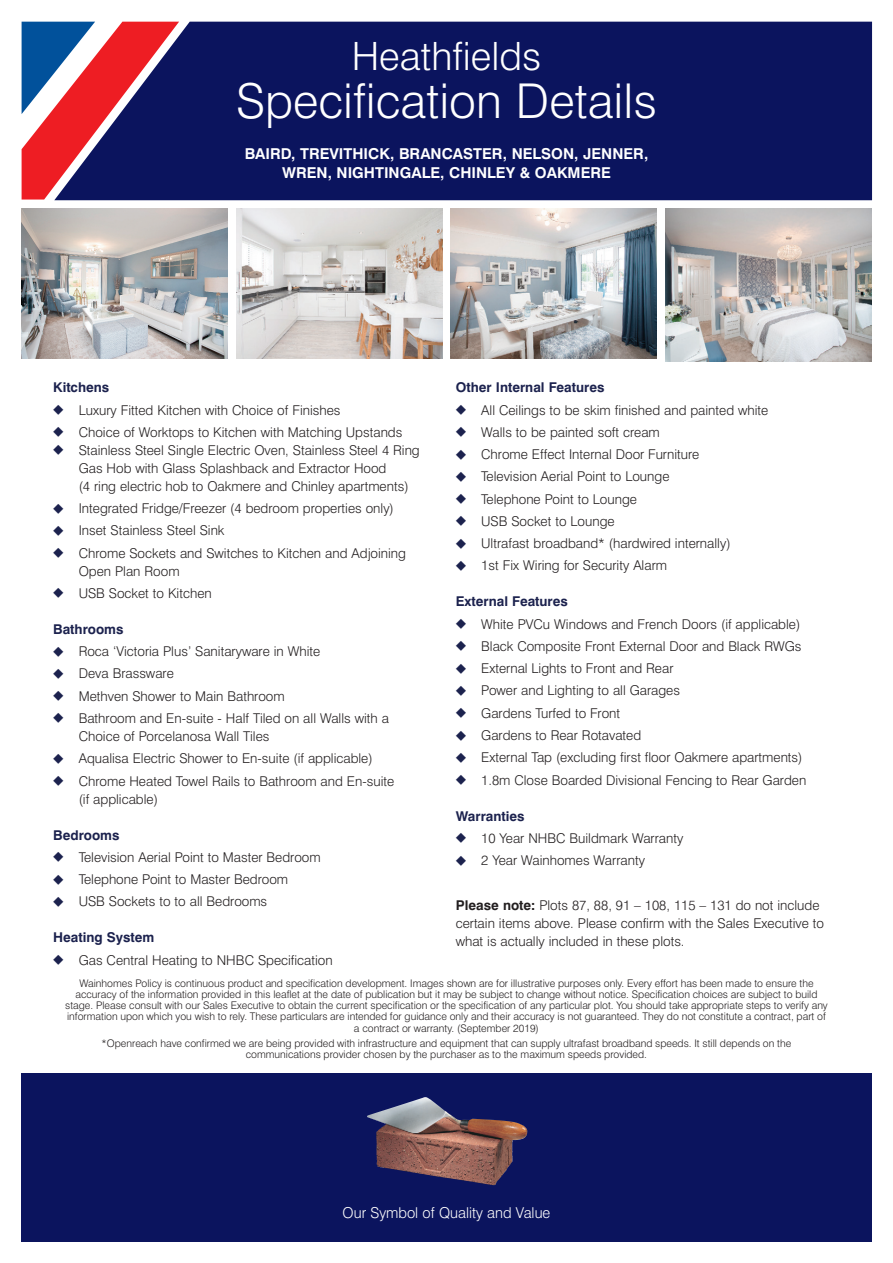
<style>
.page{position:relative;width:893px;height:1263px;background:#fff}
.page>*{position:absolute;margin:0;border:0;box-sizing:border-box;transform-origin:0 0}
.t1{font:300 48px "Swiss 721 BT";color:#fff}
.t2{font:300 39px "Swiss 721 BT";color:#fff}
.t3{font:700 15px/19.5px "Swiss 721 BT";color:#fff;text-align:center}
.t4{font:300 15px "Swiss 721 BT";color:#fff}
.t5{font:300 13.5px/18px "Swiss 721 BT";color:#231f20}
.t6{font:700 13.5px "Swiss 721 BT";color:#1c224e}
.t7{font:300 10.5px/11.2px "Swiss 721 BT";color:#231f20;text-align:center}
.s1{color:#1c224e}
.s2{font-weight:700}
</style>
<div class="page">
<div style="left:179px;top:22px;width:693px;height:178px;background:#0b145e"></div>
<svg style="left:22px;top:22px;width:157px;height:178px"></svg>
<img style="left:665px;top:208px;width:207px;height:153px">
<img style="left:451px;top:208px;width:206px;height:151px">
<img style="left:236px;top:208px;width:206px;height:151px">
<img style="left:21px;top:208px;width:206px;height:151px">
<div style="left:21px;top:1074px;width:851px;height:168px;background:#0b145e"></div>
<img style="left:367px;top:1097px;width:161px;height:88px">
<h2 class="t2" style="left:352px;top:42px;width:191px">Heathfields</h2>
<h1 class="t1" style="left:236px;top:83px;width:422px">Specification Details</h1>
<p class="t3" style="left:245px;top:145px;width:405px">BAIRD, TREVITHICK, BRANCASTER, NELSON, JENNER,<br>WREN, NIGHTINGALE, CHINLEY &amp; OAKMERE</p>
<p class="t6" style="left:456px;top:383px;width:150px">Other Internal Features</p>
<p class="t5" style="left:456px;top:402px;width:314px"><span class="s1">◆</span> All Ceilings to be skim finished and painted white</p>
<p class="t5" style="left:456px;top:424px;width:206px"><span class="s1">◆</span> Walls to be painted soft cream</p>
<p class="t5" style="left:456px;top:447px;width:245px"><span class="s1">◆</span> Chrome Effect Internal Door Furniture</p>
<p class="t5" style="left:456px;top:469px;width:215px"><span class="s1">◆</span> Television Aerial Point to Lounge</p>
<p class="t5" style="left:456px;top:491px;width:183px"><span class="s1">◆</span> Telephone Point to Lounge</p>
<p class="t5" style="left:456px;top:513px;width:160px"><span class="s1">◆</span> USB Socket to Lounge</p>
<p class="t5" style="left:456px;top:536px;width:276px"><span class="s1">◆</span> Ultrafast broadband* (hardwired internally)</p>
<p class="t5" style="left:456px;top:558px;width:213px"><span class="s1">◆</span> 1st Fix Wiring for Security Alarm</p>
<p class="t6" style="left:456px;top:597px;width:114px">External Features</p>
<p class="t5" style="left:456px;top:616px;width:346px"><span class="s1">◆</span> White PVCu Windows and French Doors (if applicable)</p>
<p class="t5" style="left:456px;top:638px;width:347px"><span class="s1">◆</span> Black Composite Front External Door and Black RWGs</p>
<p class="t5" style="left:456px;top:661px;width:219px"><span class="s1">◆</span> External Lights to Front and Rear</p>
<p class="t5" style="left:456px;top:683px;width:226px"><span class="s1">◆</span> Power and Lighting to all Garages</p>
<p class="t5" style="left:456px;top:705px;width:166px"><span class="s1">◆</span> Gardens Turfed to Front</p>
<p class="t5" style="left:456px;top:727px;width:187px"><span class="s1">◆</span> Gardens to Rear Rotavated</p>
<p class="t5" style="left:456px;top:750px;width:348px"><span class="s1">◆</span> External Tap (excluding first floor Oakmere apartments)</p>
<p class="t5" style="left:456px;top:772px;width:352px"><span class="s1">◆</span> 1.8m Close Boarded Divisional Fencing to Rear Garden</p>
<p class="t6" style="left:456px;top:811px;width:70px">Warranties</p>
<p class="t5" style="left:456px;top:830px;width:229px"><span class="s1">◆</span> 10 Year NHBC Buildmark Warranty</p>
<p class="t5" style="left:456px;top:852px;width:191px"><span class="s1">◆</span> 2 Year Wainhomes Warranty</p>
<p class="t5" style="left:456px;top:897px;width:370px"><span class="s2">Please note:</span> Plots 87, 88, 91 – 108, 115 – 131 do not include certain items above. Please confirm with the Sales Executive to what is actually included in these plots.</p>
<p class="t7" style="left:65px;top:978px;width:764px">Wainhomes Policy is continuous product and specification development. Images shown are for illustrative purposes only. Every effort has been made to ensure the accuracy of the information provided in this leaflet at the date of publication but it may be subject to change without notice. Specification choices are subject to build stage. Please consult with our Sales Executive to obtain the current specification or the specification of any particular plot. You should take appropriate steps to verify any information upon which you wish to rely. These particulars are intended for guidance only and their accuracy is not guaranteed. They do not constitute a contract, part of a contract or warranty. (September 2019)</p>
<p class="t7" style="left:102px;top:1039px;width:691px">*Openreach have confirmed we are being provided with infrastructure and equipment that can supply ultrafast broadband speeds. It still depends on the communications provider chosen by the purchaser as to the maximum speeds provided.</p>
<p class="t6" style="left:53px;top:383px;width:58px">Kitchens</p>
<p class="t5" style="left:53px;top:402px;width:289px"><span class="s1">◆</span> Luxury Fitted Kitchen with Choice of Finishes</p>
<p class="t5" style="left:53px;top:424px;width:351px"><span class="s1">◆</span> Choice of Worktops to Kitchen with Matching Upstands</p>
<p class="t5" style="left:79px;top:442px;width:343px;text-indent:-26px"><span class="s1">◆</span> Stainless Steel Single Electric Oven, Stainless Steel 4 Ring<br>Gas Hob with Glass Splashback and Extractor Hood<br>(4 ring electric hob to Oakmere and Chinley apartments)</p>
<p class="t5" style="left:53px;top:501px;width:342px"><span class="s1">◆</span> Integrated Fridge/Freezer (4 bedroom properties only)</p>
<p class="t5" style="left:53px;top:523px;width:173px"><span class="s1">◆</span> Inset Stainless Steel Sink</p>
<p class="t5" style="left:79px;top:545px;width:329px;text-indent:-26px"><span class="s1">◆</span> Chrome Sockets and Switches to Kitchen and Adjoining<br>Open Plan Room</p>
<p class="t5" style="left:53px;top:585px;width:160px"><span class="s1">◆</span> USB Socket to Kitchen</p>
<p class="t6" style="left:53px;top:624px;width:72px">Bathrooms</p>
<p class="t5" style="left:53px;top:644px;width:269px"><span class="s1">◆</span> Roca ‘Victoria Plus’ Sanitaryware in White</p>
<p class="t5" style="left:53px;top:666px;width:122px"><span class="s1">◆</span> Deva Brassware</p>
<p class="t5" style="left:53px;top:688px;width:233px"><span class="s1">◆</span> Methven Shower to Main Bathroom</p>
<p class="t5" style="left:79px;top:710px;width:312px;text-indent:-26px"><span class="s1">◆</span> Bathroom and En-suite - Half Tiled on all Walls with a<br>Choice of Porcelanosa Wall Tiles</p>
<p class="t5" style="left:53px;top:751px;width:321px"><span class="s1">◆</span> Aqualisa Electric Shower to En-suite (if applicable)</p>
<p class="t5" style="left:79px;top:773px;width:317px;text-indent:-26px"><span class="s1">◆</span> Chrome Heated Towel Rails to Bathroom and En-suite (if applicable)</p>
<p class="t6" style="left:53px;top:830px;width:68px">Bedrooms</p>
<p class="t5" style="left:53px;top:849px;width:269px"><span class="s1">◆</span> Television Aerial Point to Master Bedroom</p>
<p class="t5" style="left:53px;top:871px;width:237px"><span class="s1">◆</span> Telephone Point to Master Bedroom</p>
<p class="t5" style="left:53px;top:894px;width:216px"><span class="s1">◆</span> USB Sockets to to all Bedrooms</p>
<p class="t6" style="left:53px;top:932px;width:103px">Heating System</p>
<p class="t5" style="left:53px;top:952px;width:281px"><span class="s1">◆</span> Gas Central Heating to NHBC Specification</p>
<p class="t4" style="left:343px;top:1207px;width:209px">Our Symbol of Quality and Value</p>
</div>
